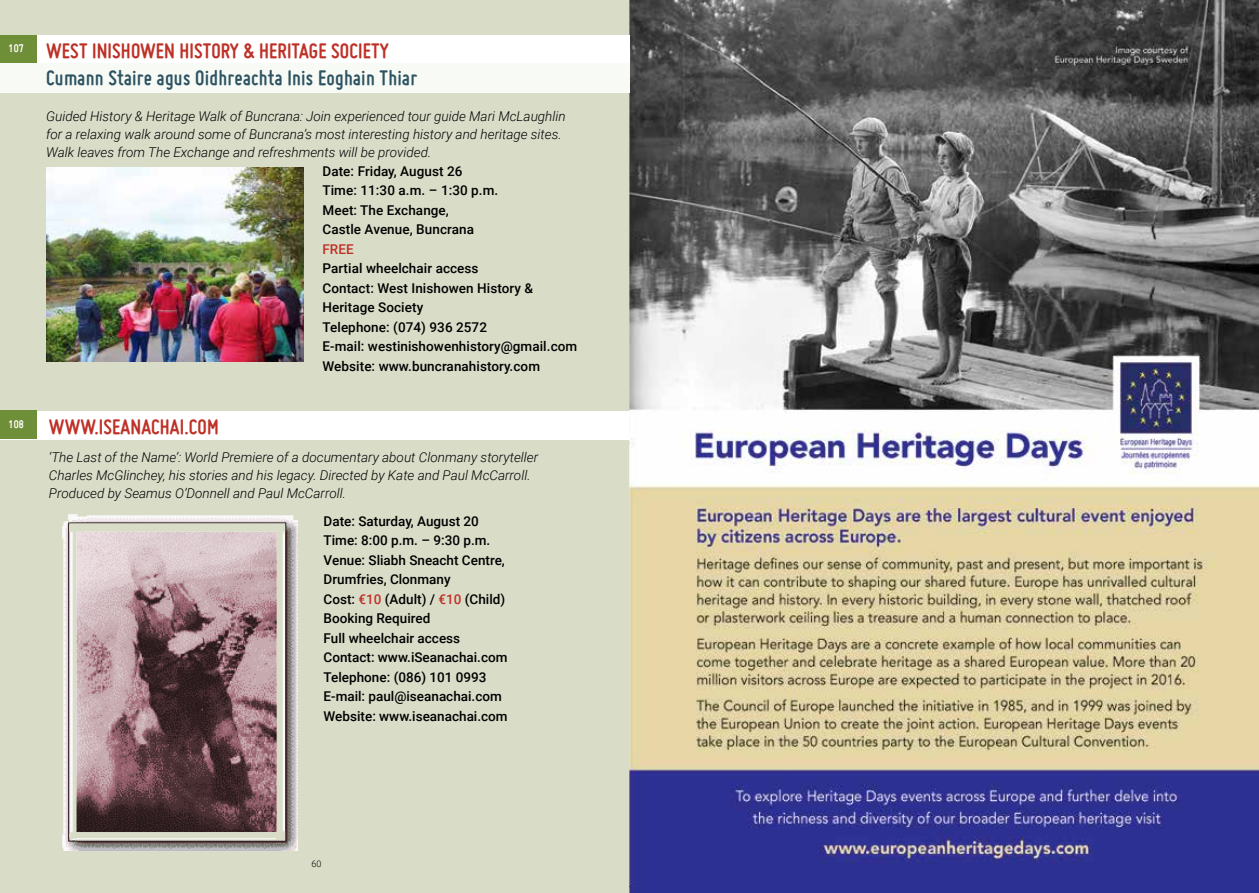
<style>
.page{position:relative;width:1259px;height:893px;background:#d9ddc8}
.page>*{position:absolute;margin:0;border:0;box-sizing:border-box;transform-origin:0 0}
.t1{font:700 22.5px "Miso";letter-spacing:.005em;color:#be3127}
.t2{font:700 22.5px "Miso";letter-spacing:.01em;color:#2d5362}
.t3{font:500 13.5px/19.5px "Roboto";color:#000}
.t4{font:italic 300 13.5px/18px "Roboto";color:#000}
.t5{font:500 13.5px "Roboto";color:#be3127}
.t6{font:700 12px "Miso";letter-spacing:.005em;color:#fff}
.t7{font:300 9px "Roboto";color:#000}
.s1{color:#be3127}
</style>
<div class="page">
<div style="left:0;top:411px;width:629px;height:29px;background:#fff"></div>
<img style="left:629px;top:0;width:630px;height:893px">
<img style="left:62px;top:514px;width:235px;height:336px">
<div style="left:0;top:35px;width:629px;height:29px;background:#fff"></div>
<div style="left:0;top:35px;width:36px;height:39px;background:#6e8e38"></div>
<div style="left:0;top:63px;width:629px;height:30px;background:#f8fbf5"></div>
<div style="left:0;top:411px;width:36px;height:28px;background:#6e8e38"></div>
<img style="left:47px;top:167px;width:256px;height:194px">
<p class="t6" style="left:9px;top:42px;width:17px">107</p>
<p class="t6" style="left:9px;top:417px;width:17px">108</p>
<h1 class="t1" style="left:46px;top:38px;width:344px">WEST INISHOWEN HISTORY &amp; HERITAGE SOCIETY</h1>
<h1 class="t2" style="left:46px;top:65px;width:372px">Cumann Staire agus Oidhreachta Inis Eoghain Thiar</h1>
<p class="t4" style="left:46px;top:107px;width:521px">Guided History &amp; Heritage Walk of Buncrana: Join experienced tour guide Mari McLaughlin for a relaxing walk around some of Buncrana’s most interesting history and heritage sites.<br>Walk leaves from The Exchange and refreshments will be provided.</p>
<p class="t3" style="left:322px;top:161px;width:177px">Date: Friday, August 26<br>Time: 11:30 a.m. – 1:30 p.m.<br>Meet: The Exchange,<br>Castle Avenue, Buncrana</p>
<p class="t5" style="left:322px;top:240px;width:33px">FREE</p>
<p class="t3" style="left:322px;top:258px;width:256px">Partial wheelchair access<br>Contact: West Inishowen History &amp;<br>Heritage Society<br>Telephone: (074) 936 2572<br>E-mail: westinishowenhistory@gmail.com<br>Website: www.buncranahistory.com</p>
<h1 class="t1" style="left:49px;top:414px;width:171px">WWW.ISEANACHAI.COM</h1>
<p class="t4" style="left:49px;top:448px;width:491px">‘The Last of the Name’: World Premiere of a documentary about Clonmany storyteller<br>Charles McGlinchey, his stories and his legacy. Directed by Kate and Paul McCarroll.<br>Produced by Seamus O’Donnell and Paul McCarroll.</p>
<p class="t3" style="left:324px;top:511px;width:185px">Date: Saturday, August 20<br>Time: 8:00 p.m. – 9:30 p.m.<br>Venue: Sliabh Sneacht Centre,<br>Drumfries, Clonmany<br>Cost: <span class="s1">€10</span> (Adult) / <span class="s1">€10</span> (Child)<br>Booking Required<br>Full wheelchair access<br>Contact: www.iSeanachai.com<br>Telephone: (086) 101 0993<br>E-mail: paul@iseanachai.com<br>Website: www.iseanachai.com</p>
<p class="t7" style="left:311px;top:857px;width:11px">60</p>
</div>
